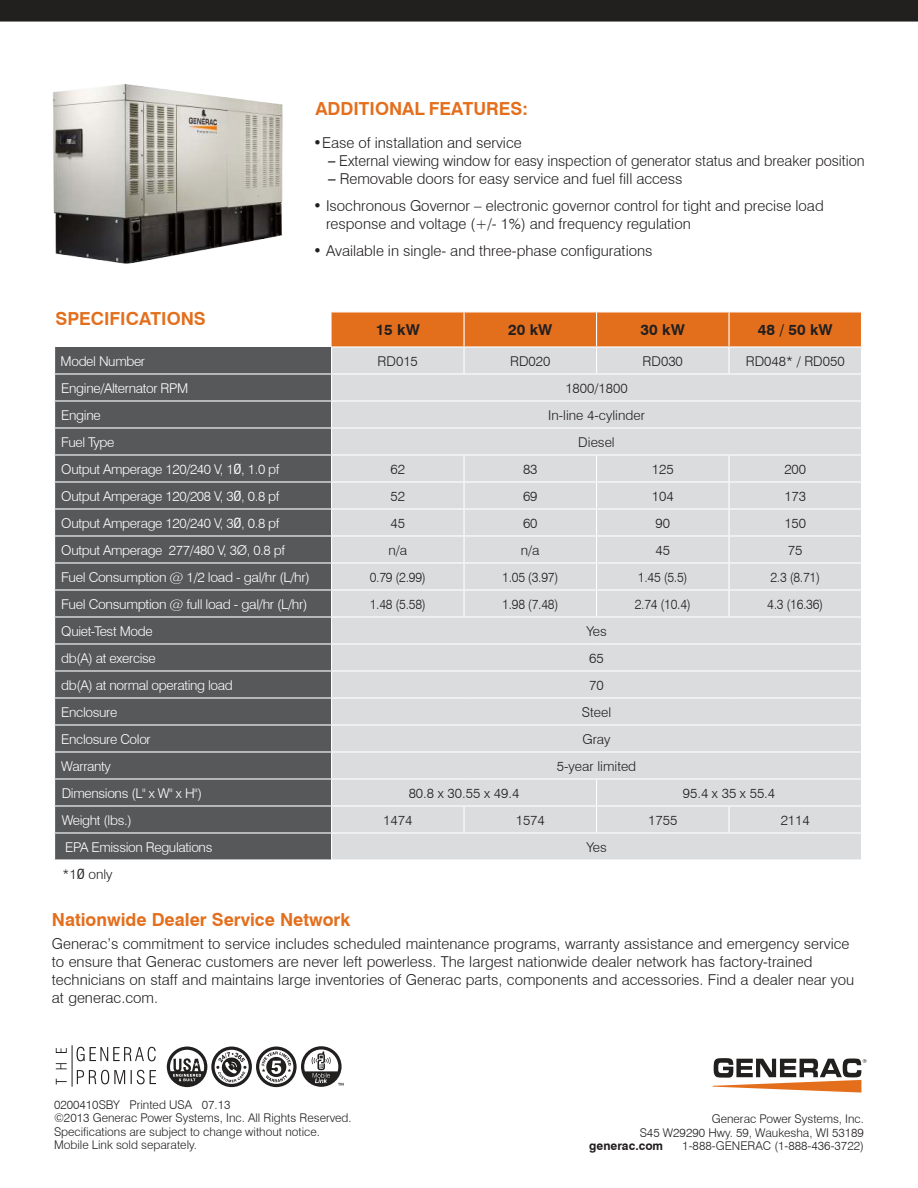
<style>
.page{position:relative;width:918px;height:1188px;background:#fff}
.page>*{position:absolute;margin:0;border:0;box-sizing:border-box;transform-origin:0 0}
.t1{font:700 18px "Swiss 721 BT";color:#e36f1d}
.t2{font:300 15px/18px "Swiss 721 BT";color:#221f1f}
.t3{font:700 15px "Swiss 721 BT";color:#221f1f}
.t4{font:300 13.5px "Swiss 721 BT";letter-spacing:-.025em;color:#fff}
.t5{font:300 13.5px "Swiss 721 BT";color:#221f1f}
.t6{font:300 13.5px "Swiss 721 BT";color:#221f1f;scale:.94 1}
.t7{font:300 13.5px "Swiss 721 BT";letter-spacing:-.025em;color:#fff;scale:1.04 1}
.t8{font:300 12px/13.5px "Swiss 721 BT";color:#221f1f}
.t9{font:700 12px "Swiss 721 BT";color:#221f1f}
.s1{font-weight:500}
.s2{font-weight:400;font-stretch:condensed}
</style>
<div class="page">
<img style="left:53px;top:84px;width:230px;height:180px">
<div style="left:55px;top:347px;width:276px;height:512px;background:#57585a"></div>
<hr style="left:54px;top:373px;width:278px;height:2px;background:#fff">
<hr style="left:54px;top:400px;width:278px;height:2px;background:#fff">
<hr style="left:54px;top:427px;width:278px;height:2px;background:#fff">
<hr style="left:54px;top:454px;width:278px;height:2px;background:#fff">
<hr style="left:54px;top:481px;width:278px;height:2px;background:#fff">
<hr style="left:54px;top:508px;width:278px;height:2px;background:#fff">
<hr style="left:54px;top:535px;width:278px;height:2px;background:#fff">
<hr style="left:54px;top:562px;width:278px;height:2px;background:#fff">
<hr style="left:54px;top:589px;width:278px;height:2px;background:#fff">
<hr style="left:54px;top:616px;width:278px;height:2px;background:#fff">
<hr style="left:54px;top:643px;width:278px;height:2px;background:#fff">
<hr style="left:54px;top:670px;width:278px;height:2px;background:#fff">
<hr style="left:54px;top:697px;width:278px;height:2px;background:#fff">
<hr style="left:54px;top:724px;width:278px;height:2px;background:#fff">
<hr style="left:54px;top:751px;width:278px;height:2px;background:#fff">
<hr style="left:54px;top:778px;width:278px;height:2px;background:#fff">
<hr style="left:54px;top:805px;width:278px;height:2px;background:#fff">
<hr style="left:54px;top:832px;width:278px;height:2px;background:#fff">
<svg style="left:54px;top:373px;width:1px;height:461px"></svg>
<svg style="left:331px;top:312px;width:531px;height:547px;background:#ddd7d3"></svg>
<svg style="left:713px;top:1058px;width:154px;height:35px"></svg>
<div style="left:0;top:0;width:918px;height:22px;background:#221f1f"></div>
<svg style="left:77px;top:1070px;width:79px;height:14px"></svg>
<svg style="left:77px;top:1047px;width:79px;height:14px"></svg>
<svg style="left:56px;top:1048px;width:11px;height:37px"></svg>
<hr style="left:72px;top:1045px;width:1px;height:42px;background:#221f1f">
<svg style="left:167px;top:1046px;width:177px;height:41px"></svg>
<p class="t1" style="left:56px;top:312px;width:152px">SPECIFICATIONS</p>
<p class="t1" style="left:315px;top:102px;width:214px">ADDITIONAL FEATURES:</p>
<p class="t2" style="left:313px;top:134px;width:210px">•Ease of installation and service</p>
<p class="t2" style="left:328px;top:153px;width:538px"><span class="s1">–</span> External viewing window for easy inspection of generator status and breaker position</p>
<p class="t2" style="left:328px;top:171px;width:356px"><span class="s1">–</span> Removable doors for easy service and fuel fill access</p>
<p class="t2" style="left:326px;top:197px;width:499px;text-indent:-13px">• Isochronous Governor – electronic governor control for tight and precise load response and voltage (+/- 1%) and frequency regulation</p>
<p class="t2" style="left:313px;top:242px;width:341px">• Available in single- and three-phase configurations</p>
<p class="t3" style="left:376px;top:324px;width:46px">15 kW</p>
<p class="t3" style="left:508px;top:324px;width:46px">20 kW</p>
<p class="t3" style="left:641px;top:324px;width:46px">30 kW</p>
<p class="t3" style="left:758px;top:324px;width:77px">48 / 50 kW</p>
<p class="t4" style="left:61px;top:356px;width:86px">Model Number</p>
<p class="t5" style="left:378px;top:356px;width:42px">RD015</p>
<p class="t5" style="left:510px;top:356px;width:42px">RD020</p>
<p class="t5" style="left:643px;top:356px;width:42px">RD030</p>
<p class="t5" style="left:746px;top:356px;width:100px">RD048* / RD050</p>
<p class="t4" style="left:61px;top:383px;width:128px">Engine/Alternator RPM</p>
<p class="t5" style="left:565px;top:383px;width:64px">1800/1800</p>
<p class="t4" style="left:61px;top:410px;width:41px">Engine</p>
<p class="t5" style="left:548px;top:410px;width:98px">In-line 4-cylinder</p>
<p class="t4" style="left:61px;top:437px;width:55px">Fuel Type</p>
<p class="t5" style="left:578px;top:437px;width:38px">Diesel</p>
<p class="t4" style="left:61px;top:464px;width:220px">Output Amperage 120/240 V, 1<span class="s2">Ø</span>, 1.0 pf</p>
<p class="t5" style="left:391px;top:464px;width:16px">62</p>
<p class="t5" style="left:523px;top:464px;width:16px">83</p>
<p class="t5" style="left:652px;top:464px;width:23px">125</p>
<p class="t5" style="left:784px;top:464px;width:23px">200</p>
<p class="t4" style="left:61px;top:491px;width:220px">Output Amperage 120/208 V, 3<span class="s2">Ø</span>, 0.8 pf</p>
<p class="t5" style="left:391px;top:491px;width:16px">52</p>
<p class="t5" style="left:523px;top:491px;width:16px">69</p>
<p class="t5" style="left:652px;top:491px;width:23px">104</p>
<p class="t5" style="left:784px;top:491px;width:23px">173</p>
<p class="t4" style="left:61px;top:518px;width:220px">Output Amperage 120/240 V, 3<span class="s2">Ø</span>, 0.8 pf</p>
<p class="t5" style="left:391px;top:518px;width:16px">45</p>
<p class="t5" style="left:523px;top:518px;width:16px">60</p>
<p class="t5" style="left:656px;top:518px;width:16px">90</p>
<p class="t5" style="left:784px;top:518px;width:23px">150</p>
<p class="t4" style="left:61px;top:545px;width:225px">Output Amperage 277/480 V, 3Ø, 0.8 pf</p>
<p class="t5" style="left:388px;top:545px;width:20px">n/a</p>
<p class="t5" style="left:521px;top:545px;width:20px">n/a</p>
<p class="t5" style="left:656px;top:545px;width:16px">45</p>
<p class="t5" style="left:788px;top:545px;width:16px">75</p>
<p class="t7" style="left:61px;top:572px;width:240px">Fuel Consumption @ 1/2 load - gal/hr (L/hr)</p>
<p class="t6" style="left:370px;top:572px;width:61px">0.79 (2.99)</p>
<p class="t6" style="left:502px;top:572px;width:61px">1.05 (3.97)</p>
<p class="t6" style="left:638px;top:572px;width:54px">1.45 (5.5)</p>
<p class="t6" style="left:770px;top:572px;width:54px">2.3 (8.71)</p>
<p class="t7" style="left:61px;top:599px;width:238px">Fuel Consumption @ full load - gal/hr (L/hr)</p>
<p class="t6" style="left:370px;top:599px;width:61px">1.48 (5.58)</p>
<p class="t6" style="left:502px;top:599px;width:61px">1.98 (7.48)</p>
<p class="t6" style="left:635px;top:599px;width:61px">2.74 (10.4)</p>
<p class="t6" style="left:767px;top:599px;width:61px">4.3 (16.36)</p>
<p class="t4" style="left:61px;top:626px;width:93px">Quiet-Test Mode</p>
<p class="t5" style="left:586px;top:626px;width:22px">Yes</p>
<p class="t4" style="left:61px;top:653px;width:96px">db(A) at exercise</p>
<p class="t5" style="left:589px;top:653px;width:16px">65</p>
<p class="t4" style="left:61px;top:680px;width:173px">db(A) at normal operating load</p>
<p class="t5" style="left:589px;top:680px;width:16px">70</p>
<p class="t4" style="left:61px;top:707px;width:58px">Enclosure</p>
<p class="t5" style="left:582px;top:707px;width:31px">Steel</p>
<p class="t4" style="left:61px;top:734px;width:91px">Enclosure Color</p>
<p class="t5" style="left:582px;top:734px;width:30px">Gray</p>
<p class="t4" style="left:61px;top:761px;width:51px">Warranty</p>
<p class="t5" style="left:557px;top:761px;width:81px">5-year limited</p>
<p class="t4" style="left:62px;top:788px;width:142px">Dimensions (L" x W" x H")</p>
<p class="t5" style="left:409px;top:788px;width:112px">80.8 x 30.55 x 49.4</p>
<p class="t5" style="left:683px;top:788px;width:94px">95.4 x 35 x 55.4</p>
<p class="t4" style="left:62px;top:815px;width:71px">Weight (lbs.)</p>
<p class="t5" style="left:383px;top:815px;width:31px">1474</p>
<p class="t5" style="left:516px;top:815px;width:31px">1574</p>
<p class="t5" style="left:648px;top:815px;width:31px">1755</p>
<p class="t5" style="left:781px;top:815px;width:31px">2114</p>
<p class="t4" style="left:65px;top:842px;width:149px">EPA Emission Regulations</p>
<p class="t5" style="left:586px;top:842px;width:22px">Yes</p>
<p class="t5" style="left:63px;top:869px;width:52px">*1<span class="s2">Ø</span> only</p>
<p class="t1" style="left:52px;top:912px;width:300px">Nationwide Dealer Service Network</p>
<p class="t2" style="left:52px;top:936px;width:804px">Generac’s commitment to service includes scheduled maintenance programs, warranty assistance and emergency service to ensure that Generac customers are never left powerless. The largest nationwide dealer network has factory-trained technicians on staff and maintains large inventories of Generac parts, components and accessories. Find a dealer near you at generac.com.</p>
<p class="t8" style="left:54px;top:1099px;width:299px">0200410SBY Printed USA 07.13<br>©2013 Generac Power Systems, Inc. All Rights Reserved.<br>Specifications are subject to change without notice.<br>Mobile Link sold separately.</p>
<p class="t8" style="left:640px;top:1113px;width:226px;text-align:right">Generac Power Systems, Inc.<br>S45 W29290 Hwy. 59, Waukesha, WI 53189</p>
<p class="t9" style="left:589px;top:1142px;width:75px">generac.com</p>
<p class="t8" style="left:682px;top:1140px;width:183px">1-888-GENERAC (1-888-436-3722)</p>
</div>
